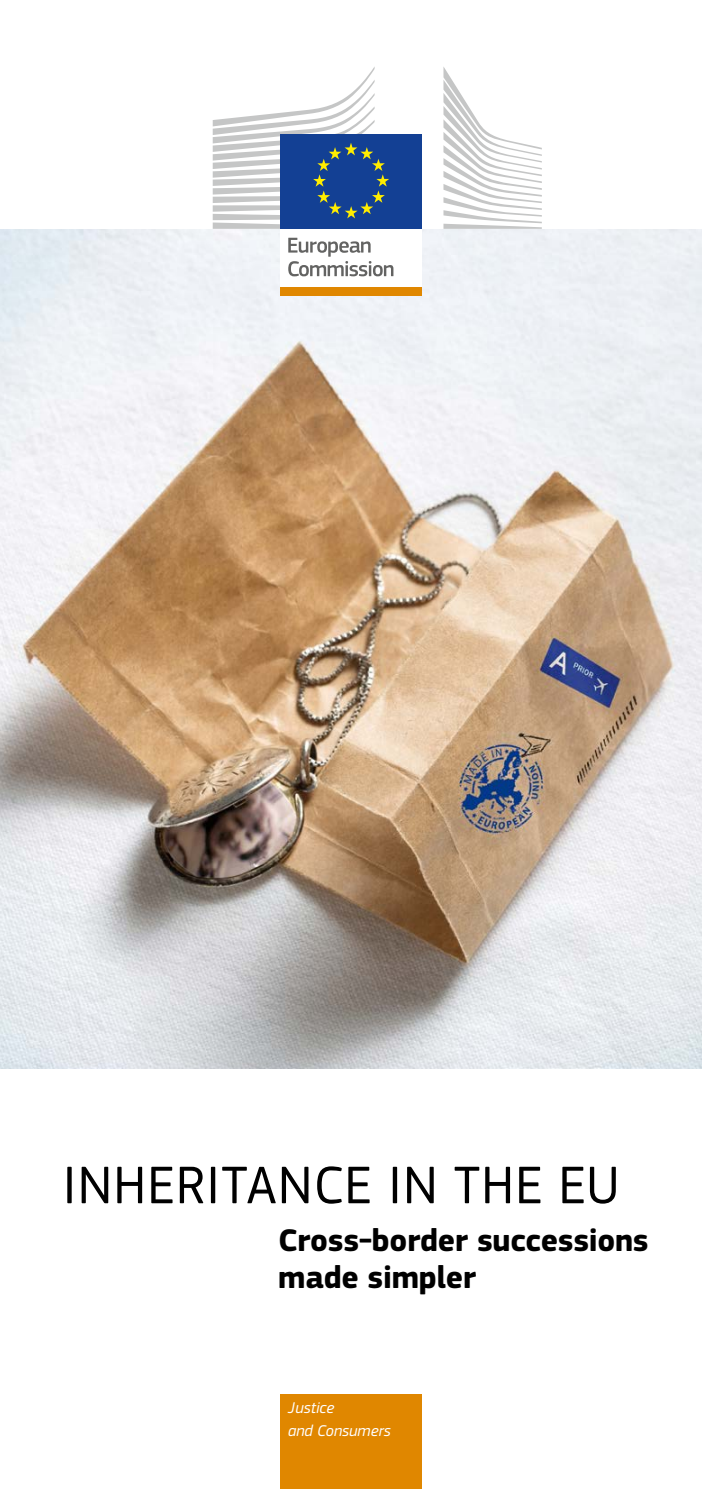
<style>
.page{position:relative;width:702px;height:1489px;background:#fff}
.page>*{position:absolute;margin:0;border:0;box-sizing:border-box;transform-origin:0 0}
.H_Level_1{font:55px "EC Square Sans Pro";letter-spacing:.02em;color:#000}
.Subtitle{font:700 32.5px/37.5px "EC Square Sans Pro";letter-spacing:-.01em;color:#000}
.t1{font:italic 16.25px/22.5px "EC Square Sans Pro";color:#fff}
</style>
<div class="page">
<img style="left:0;top:229px;width:702px;height:839px">
<div style="left:280px;top:1393px;width:142px;height:95px;background:#e08700"></div>
<div style="left:280px;top:226px;width:142px;height:61px;background:#fff"></div>
<svg style="left:443px;top:67px;width:99px;height:162px"></svg>
<div style="left:280px;top:134px;width:142px;height:95px;background:#134094"></div>
<svg style="left:213px;top:67px;width:176px;height:162px"></svg>
<svg style="left:288px;top:238px;width:105px;height:38px"></svg>
<div style="left:280px;top:287px;width:142px;height:8px;background:#e08700"></div>
<p class="H_Level_1" style="left:63px;top:1152px;width:558px">INHERITANCE IN THE EU</p>
<p class="Subtitle" style="left:278px;top:1222px;width:372px">Cross-border successions made simpler</p>
<p class="t1" style="left:288px;top:1396px;width:104px">Justice<br>and Consumers</p>
</div>
